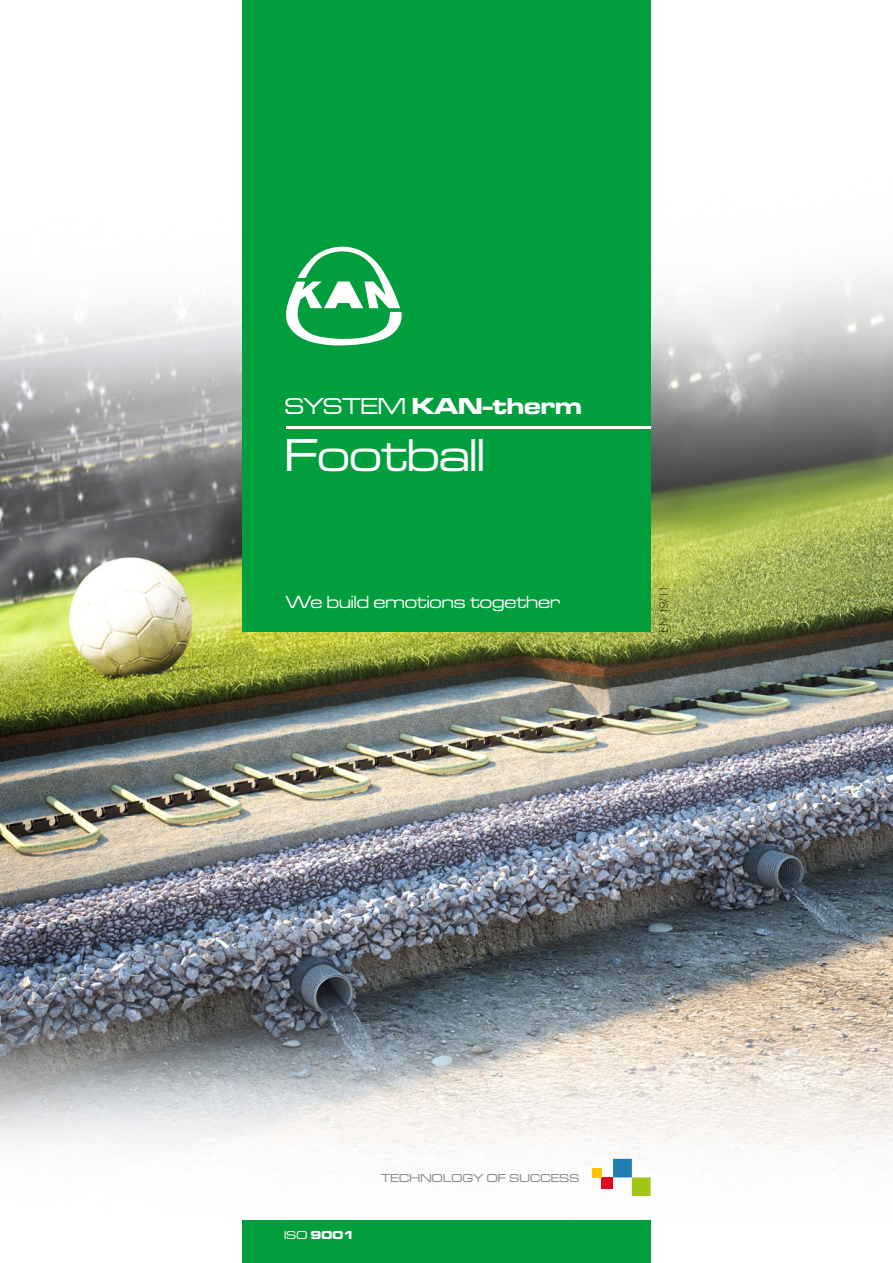
<style>
.page{position:relative;width:893px;height:1263px;background:#fff}
.page>*{position:absolute;margin:0;border:0;box-sizing:border-box;transform-origin:0 0}
.t1{font:48px "Microgramma D Med Ext";color:#fff}
.t2{font:24px "Microgramma D Bol Ext";color:#fff}
.t3{font:18.3px "Microgramma D Med Ext";color:#fff}
.t4{font:12px "Microgramma D Med Ext";letter-spacing:.02em;color:#878787}
.t5{font:12px "Microgramma D Bol Ext";color:#fff}
.t6{font:12px "Swis 721 Th EU";color:#000}
.s1{font-family:"Microgramma D Med Ext"}
</style>
<div class="page">
<img style="left:0;top:272px;width:893px;height:925px">
<div style="left:242px;top:1220px;width:409px;height:43px;background:#009e3d"></div>
<div style="left:242px;top:0;width:409px;height:631px;background:#009e3d"></div>
<svg style="left:286px;top:246px;width:116px;height:100px"></svg>
<hr style="left:286px;top:426px;width:365px;height:2px;background:#fff">
<div style="left:602px;top:1177px;width:11px;height:11px;background:#e40521"></div>
<div style="left:592px;top:1168px;width:10px;height:9px;background:#fdc300"></div>
<div style="left:632px;top:1177px;width:19px;height:19px;background:#a2c617"></div>
<div style="left:613px;top:1159px;width:19px;height:18px;background:#227eae"></div>
<h2 class="t2" style="left:285px;top:389px;width:298px"><span class="s1">SYSTEM</span> KAN-therm</h2>
<h1 class="t1" style="left:285px;top:425px;width:202px">Football</h1>
<p class="t3" style="left:286px;top:590px;width:275px">We build emotions together</p>
<p class="t6" style="left:656px;top:632px;width:48px;rotate:-90deg">EN 19/11</p>
<p class="t5" style="left:284px;top:1227px;width:71px"><span class="s1">ISO</span> 9001</p>
<p class="t4" style="left:381px;top:1170px;width:199px">TECHNOLOGY OF SUCCESS</p>
</div>
